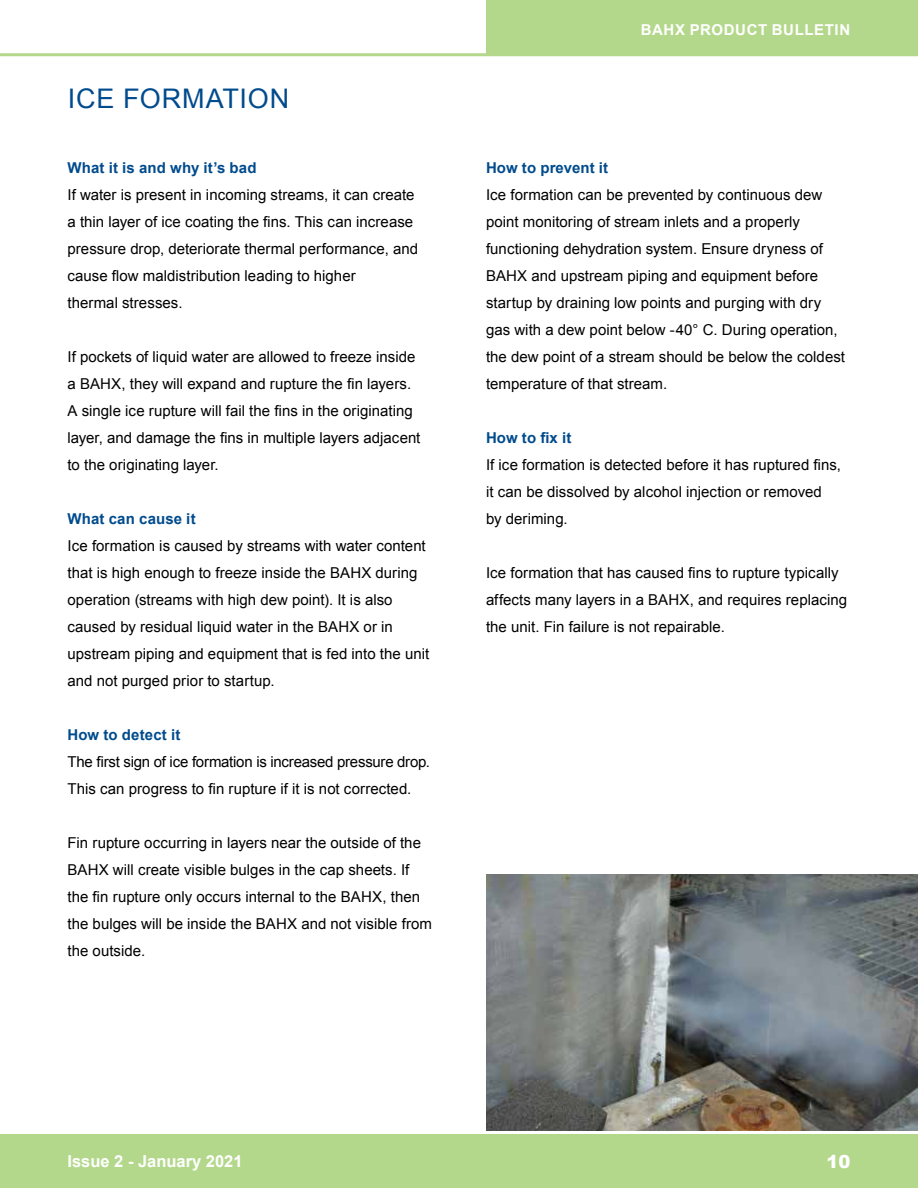
<style>
.page{position:relative;width:918px;height:1188px;background:#fff}
.page>*{position:absolute;margin:0;border:0;box-sizing:border-box;transform-origin:0 0}
.t1{font:27px "Arial";letter-spacing:.03em;color:#004b8d}
.t2{font:900 18px "Arial";color:#fff}
.t3{font:700 16.5px "Arial";color:#fff}
.t4{font:15px/27px "Arial";color:#000}
.t5{font:700 15px "Arial";letter-spacing:.01em;color:#004b8d}
.t6{font:700 15px "Arial";letter-spacing:.04em;color:#fff}
</style>
<div class="page">
<div style="left:0;top:1134px;width:918px;height:54px;background:#b4d88b"></div>
<hr style="left:0;top:53px;width:918px;height:3px;background:#b4d88b">
<div style="left:486px;top:0;width:432px;height:55px;background:#b4d88b"></div>
<img style="left:486px;top:874px;width:432px;height:257px">
<h1 class="t1" style="left:68px;top:80px;width:223px">ICE FORMATION</h1>
<p class="t5" style="left:68px;top:157px;width:191px">What it is and why it’s bad</p>
<p class="t4" style="left:68px;top:181px;width:352px">If water is present in incoming streams, it can create a thin layer of ice coating the fins. This can increase pressure drop, deteriorate thermal performance, and cause flow maldistribution leading to higher<br>thermal stresses.</p>
<p class="t4" style="left:68px;top:343px;width:354px">If pockets of liquid water are allowed to freeze inside a BAHX, they will expand and rupture the fin layers.<br>A single ice rupture will fail the fins in the originating layer, and damage the fins in multiple layers adjacent to the originating layer.</p>
<p class="t5" style="left:68px;top:508px;width:130px">What can cause it</p>
<p class="t4" style="left:68px;top:532px;width:363px">Ice formation is caused by streams with water content that is high enough to freeze inside the BAHX during operation (streams with high dew point). It is also caused by residual liquid water in the BAHX or in upstream piping and equipment that is fed into the unit and not purged prior to startup.</p>
<p class="t5" style="left:68px;top:724px;width:115px">How to detect it</p>
<p class="t4" style="left:68px;top:748px;width:364px">The first sign of ice formation is increased pressure drop.<br>This can progress to fin rupture if it is not corrected.</p>
<p class="t4" style="left:68px;top:829px;width:366px">Fin rupture occurring in layers near the outside of the BAHX will create visible bulges in the cap sheets. If the fin rupture only occurs internal to the BAHX, then the bulges will be inside the BAHX and not visible from the outside.</p>
<p class="t6" style="left:641px;top:19px;width:211px">BAHX PRODUCT BULLETIN</p>
<p class="t5" style="left:486px;top:157px;width:124px">How to prevent it</p>
<p class="t4" style="left:486px;top:181px;width:361px">Ice formation can be prevented by continuous dew point monitoring of stream inlets and a properly functioning dehydration system. Ensure dryness of BAHX and upstream piping and equipment before startup by draining low points and purging with dry gas with a dew point below -40° C. During operation, the dew point of a stream should be below the coldest temperature of that stream.</p>
<p class="t5" style="left:486px;top:427px;width:87px">How to fix it</p>
<p class="t4" style="left:486px;top:451px;width:357px">If ice formation is detected before it has ruptured fins, it can be dissolved by alcohol injection or removed<br>by deriming.</p>
<p class="t4" style="left:486px;top:559px;width:363px">Ice formation that has caused fins to rupture typically affects many layers in a BAHX, and requires replacing the unit. Fin failure is not repairable.</p>
<p class="t3" style="left:68px;top:1149px;width:177px">Issue 2 - January 2021</p>
<p class="t2" style="left:826px;top:1148px;width:26px">10</p>
</div>
